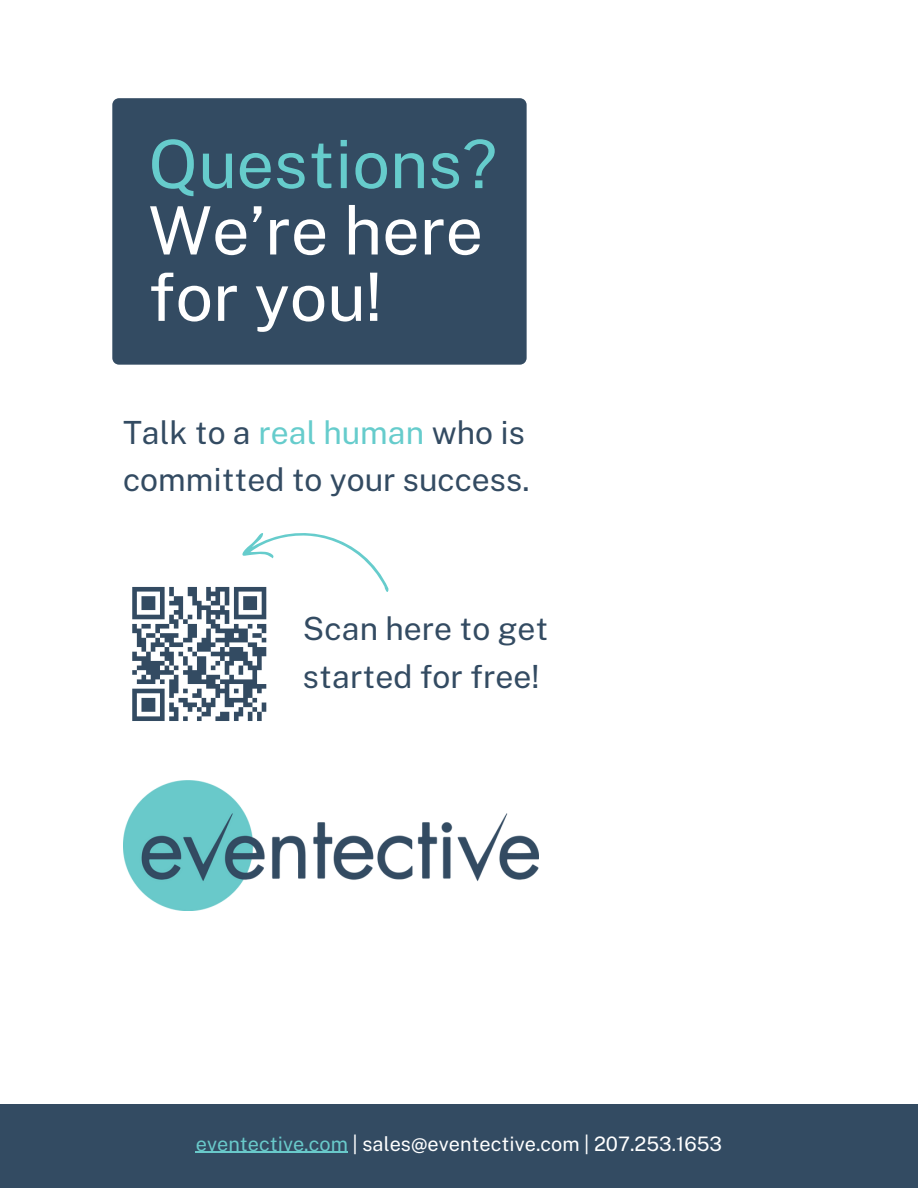
<style>
.page{position:relative;width:918px;height:1188px;background:#fff}
.page>*{position:absolute;margin:0;border:0;box-sizing:border-box;transform-origin:0 0}
.t1{font:66.75px/66.3px "Public Sans";color:#fff}
.t2{font:31.95px/47.2px "Public Sans";color:#334b62}
.t3{font:19.95px "Public Sans";color:#fff}
.s1{color:#6cc}
.s2{color:#69c9ca}
</style>
<div class="page">
<img style="left:123px;top:781px;width:415px;height:129px">
<div style="left:112px;top:98px;width:415px;height:267px;background:#334b62"></div>
<svg style="left:132px;top:533px;width:257px;height:188px"></svg>
<div style="left:0;top:1104px;width:918px;height:84px;background:#334b62"></div>
<hr style="left:196px;top:1152px;width:152px;height:1px;background:#69c9ca">
<h1 class="t1" style="left:149px;top:131px;width:350px"><span class="s1">Questions?<br></span>We’re here for you!</h1>
<h2 class="t2" style="left:123px;top:409px;width:408px">Talk to a <span class="s1">real human</span> who is committed to your success.</h2>
<p class="t2" style="left:303px;top:605px;width:247px">Scan here to get started for free!</p>
<p class="t3" style="left:196px;top:1132px;width:528px"><span class="s2">eventective.com</span> | sales@eventective.com | 207.253.1653</p>
</div>
